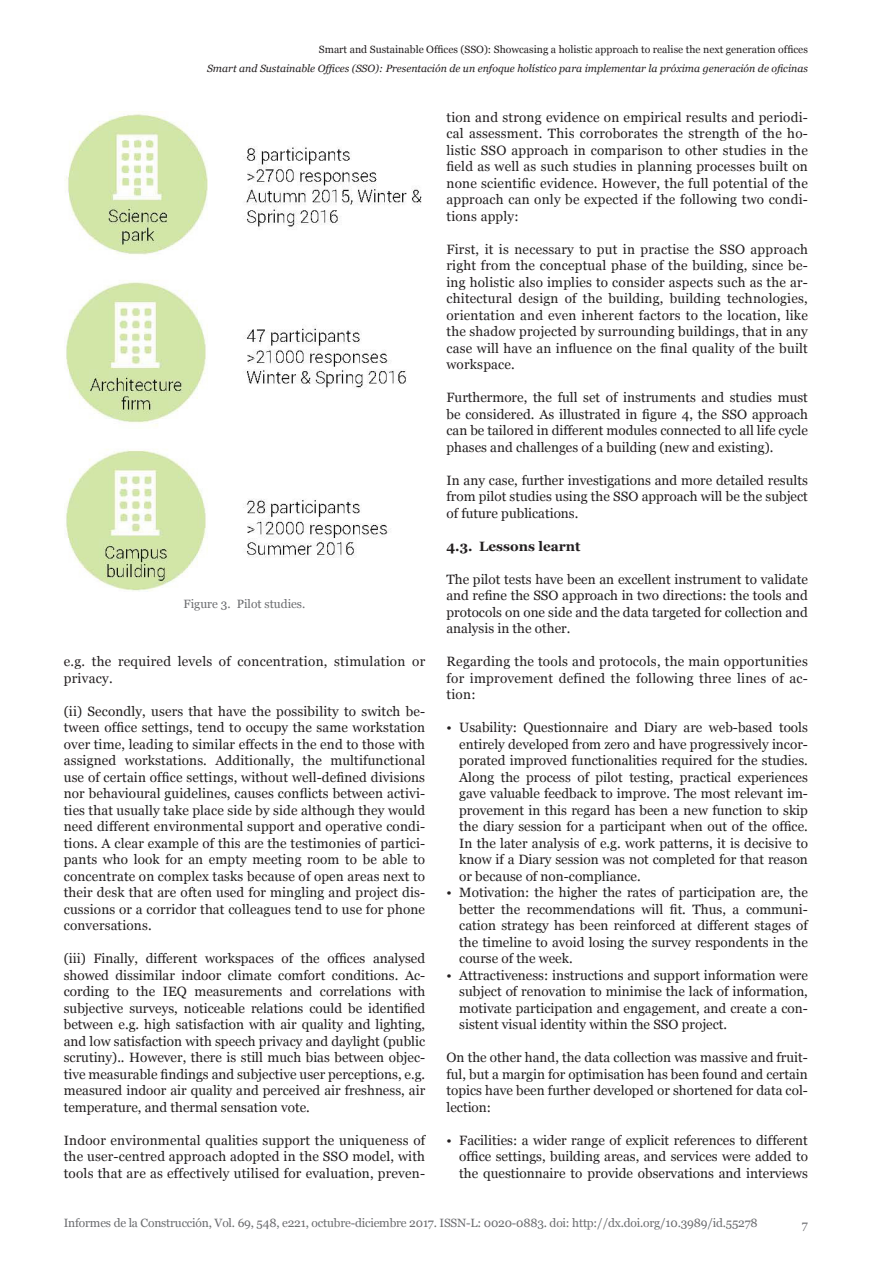
<style>
.page{position:relative;width:893px;height:1263px;background:#fff}
.page>*{position:absolute;margin:0;border:0;box-sizing:border-box;transform-origin:0 0}
.t1{font:13.5px/16.5px "Georgia";color:#231f20;text-align:justify}
.t2{font:13.5px/16.5px "Georgia";letter-spacing:.02em;color:#231f20}
.t3{font:700 13.5px "Georgia";color:#231f20}
.t4{font:12px "Georgia";letter-spacing:-.015em;color:#6c6d70}
.t5{font:italic 10.5px "Georgia";color:#231f20}
.t6{font:10.5px "Georgia";color:#231f20}
</style>
<div class="page">
<img style="left:65px;top:111px;width:357px;height:480px">
<p class="t6" style="left:319px;top:43px;width:490px">Smart and Sustainable Offices (SSO): Showcasing a holistic approach to realise the next generation offices</p>
<p class="t5" style="left:207px;top:63px;width:602px">Smart and Sustainable Offices (SSO): Presentación de un enfoque holístico para implementar la próxima generación de oficinas</p>
<p class="t4" style="left:184px;top:597px;width:123px">Figure 3. Pilot studies.</p>
<p class="t2" style="left:64px;top:653px;width:363px">e.g. the required levels of concentration, stimulation or privacy.</p>
<p class="t1" style="left:64px;top:703px;width:363px">(ii) Secondly, users that have the possibility to switch be&shy;tween office settings, tend to occupy the same workstation over time, leading to similar effects in the end to those with assigned workstations. Additionally, the multifunctional use of certain office settings, without well-defined divisions nor behavioural guidelines, causes conflicts between activi&shy;ties that usually take place side by side although they would need different environmental support and operative condi&shy;tions. A clear example of this are the testimonies of partici&shy;pants who look for an empty meeting room to be able to concentrate on complex tasks because of open areas next to their desk that are often used for mingling and project dis&shy;cussions or a corridor that colleagues tend to use for phone conversations.</p>
<p class="t1" style="left:64px;top:950px;width:363px">(iii) Finally, different workspaces of the offices analysed showed dissimilar indoor climate comfort conditions. Ac&shy;cording to the IEQ measurements and correlations with subjective surveys, noticeable relations could be identified between e.g. high satisfaction with air quality and lighting, and low satisfaction with speech privacy and daylight (public scrutiny).. However, there is still much bias between objec&shy;tive measurable findings and subjective user perceptions, e.g. measured indoor air quality and perceived air freshness, air temperature, and thermal sensation vote.</p>
<p class="t1" style="left:64px;top:1132px;width:363px">Indoor environmental qualities support the uniqueness of the user-centred approach adopted in the SSO model, with tools that are as effectively utilised for evaluation, preven-</p>
<p class="t1" style="left:446px;top:109px;width:363px">tion and strong evidence on empirical results and periodi&shy;cal assessment. This corroborates the strength of the ho&shy;listic SSO approach in comparison to other studies in the field as well as such studies in planning processes built on none scientific evidence. However, the full potential of the approach can only be expected if the following two condi&shy;tions apply:</p>
<p class="t1" style="left:446px;top:241px;width:363px">First, it is necessary to put in practise the SSO approach right from the conceptual phase of the building, since be&shy;ing holistic also implies to consider aspects such as the ar&shy;chitectural design of the building, building technologies, orientation and even inherent factors to the location, like the shadow projected by surrounding buildings, that in any case will have an influence on the final quality of the built workspace.</p>
<p class="t1" style="left:446px;top:389px;width:363px">Furthermore, the full set of instruments and studies must be considered. As illustrated in figure 4, the SSO approach can be tailored in different modules connected to all life cycle phases and challenges of a building (new and existing).</p>
<p class="t1" style="left:446px;top:472px;width:363px">In any case, further investigations and more detailed results from pilot studies using the SSO approach will be the subject of future publications.</p>
<p class="t3" style="left:446px;top:538px;width:136px">4.3. Lessons learnt</p>
<p class="t1" style="left:446px;top:571px;width:363px">The pilot tests have been an excellent instrument to validate and refine the SSO approach in two directions: the tools and protocols on one side and the data targeted for collection and analysis in the other.</p>
<p class="t1" style="left:446px;top:653px;width:363px">Regarding the tools and protocols, the main opportunities for improvement defined the following three lines of ac&shy;tion:</p>
<p class="t1" style="left:459px;top:719px;width:350px;text-indent:-13px">• Usability: Questionnaire and Diary are web-based tools entirely developed from zero and have progressively incor&shy;porated improved functionalities required for the studies.<br>Along the process of pilot testing, practical experiences gave valuable feedback to improve. The most relevant im&shy;provement in this regard has been a new function to skip the diary session for a participant when out of the office.<br>In the later analysis of e.g. work patterns, it is decisive to know if a Diary session was not completed for that reason or because of non-compliance.</p>
<p class="t1" style="left:459px;top:884px;width:350px;text-indent:-13px">• Motivation: the higher the rates of participation are, the better the recommendations will fit. Thus, a communi&shy;cation strategy has been reinforced at different stages of the timeline to avoid losing the survey respondents in the course of the week.</p>
<p class="t1" style="left:459px;top:967px;width:350px;text-indent:-13px">• Attractiveness: instructions and support information were subject of renovation to minimise the lack of information, motivate participation and engagement, and create a con&shy;sistent visual identity within the SSO project.</p>
<p class="t1" style="left:446px;top:1049px;width:363px">On the other hand, the data collection was massive and fruit&shy;ful, but a margin for optimisation has been found and certain topics have been further developed or shortened for data col&shy;lection:</p>
<p class="t1" style="left:459px;top:1131px;width:350px;text-indent:-13px">• Facilities: a wider range of explicit references to different office settings, building areas, and services were added to the questionnaire to provide observations and interviews</p>
<p class="t4" style="left:64px;top:1216px;width:695px">Informes de la Construcción, Vol. 69, 548, e221, octubre-diciembre 2017. ISSN-L: 0020-0883. doi: http://dx.doi.org/10.3989/id.55278</p>
<p class="t4" style="left:802px;top:1218px;width:8px">7</p>
</div>
